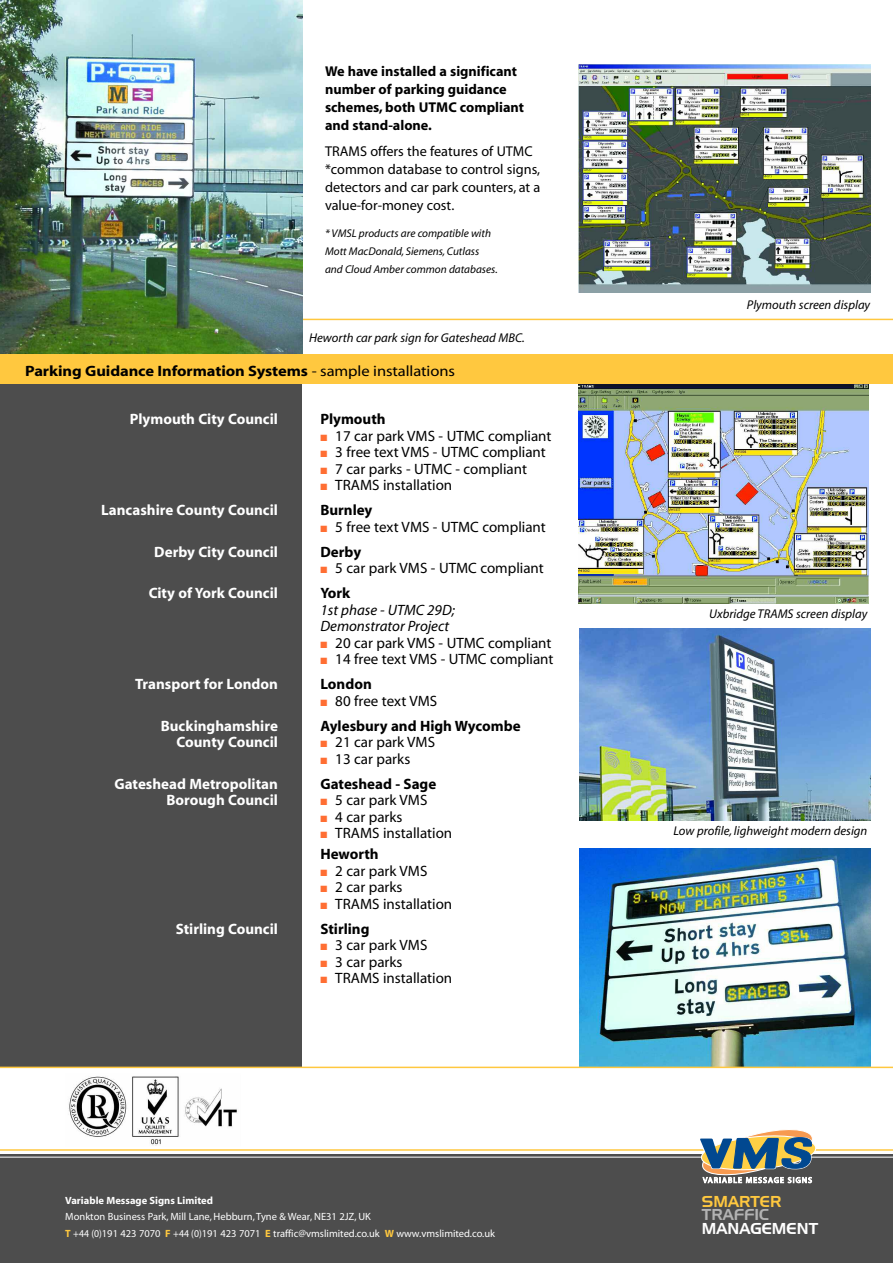
<style>
.page{position:relative;width:893px;height:1263px;background:#fff}
.page>*{position:absolute;margin:0;border:0;box-sizing:border-box;transform-origin:0 0}
.t1{font:15.75px "Slicker";color:#fff}
.t2{font:15.75px "Slicker";color:#ffc83f}
.t3{font:15.75px "Slicker";color:#b3b3b3}
.t4{font:15px/20.7px "Myriad";color:#000}
.t5{font:700 15px "Myriad";color:#fff}
.t6{font:700 15px "Myriad";color:#000}
.t7{font:700 15px "Myriad";color:#000;scale:1.1 1}
.t8{font:italic 15px/16.5px "Myriad";color:#000}
.t9{font:14.25px/18px "Myriad";color:#000}
.t10{font:700 14.25px/18px "Myriad";color:#000}
.t11{font:italic 12.75px "Myriad";color:#000}
.t12{font:italic 11.25px/18px "Myriad";color:#000}
.t13{font:10.5px/16.5px "Myriad";color:#fff}
.t14{font:700 10.5px "Myriad";color:#fff}
.s1{font-weight:400}
.s2{color:#ff6e33}
.s3{font-weight:700}
.s4{font-weight:700;color:#ffc83f}
</style>
<div class="page">
<img style="left:580px;top:849px;width:290px;height:217px">
<div style="left:0;top:376px;width:301px;height:691px;background:#4d4d4d"></div>
<hr style="left:0;top:319px;width:893px;height:1px;background:#ffc83f">
<hr style="left:0;top:1066px;width:893px;height:2px;background:#ffc83f">
<div style="left:0;top:1154px;width:893px;height:109px;background:#4d4d4d"></div>
<hr style="left:0;top:1149px;width:893px;height:2px;background:#ffc83f">
<hr style="left:0;top:1157px;width:893px;height:1px;background:#fff">
<svg style="left:698px;top:1130px;width:120px;height:54px"></svg>
<img style="left:69px;top:1076px;width:168px;height:70px">
<img style="left:0;top:0;width:302px;height:354px">
<img style="left:579px;top:64px;width:291px;height:228px">
<img style="left:580px;top:628px;width:290px;height:192px">
<div style="left:0;top:354px;width:893px;height:30px;background:#ffc83f"></div>
<img style="left:578px;top:384px;width:290px;height:219px">
<p class="t10" style="left:325px;top:63px;width:201px">We have installed a significant number of parking guidance schemes, both UTMC compliant and stand-alone.</p>
<p class="t9" style="left:325px;top:144px;width:217px">TRAMS offers the features of UTMC *common database to control signs, detectors and car park counters, at a value-for-money cost.</p>
<p class="t12" style="left:325px;top:225px;width:174px">* VMSL products are compatible with<br>Mott MacDonald, Siemens, Cutlass and Cloud Amber common databases.</p>
<p class="t11" style="left:309px;top:333px;width:217px">Heworth car park sign for Gateshead MBC.</p>
<p class="t7" style="left:25px;top:365px;width:392px">Parking Guidance Information Systems <span class="s1">- sample installations</span></p>
<p class="t5" style="left:130px;top:414px;width:150px">Plymouth City Council</p>
<p class="t6" style="left:320px;top:414px;width:67px">Plymouth</p>
<p class="t4" style="left:320px;top:427px;width:233px"><span class="s2">■</span> 17 car park VMS - UTMC compliant</p>
<p class="t4" style="left:320px;top:443px;width:227px"><span class="s2">■</span> 3 free text VMS - UTMC compliant</p>
<p class="t4" style="left:320px;top:460px;width:208px"><span class="s2">■</span> 7 car parks - UTMC - compliant</p>
<p class="t4" style="left:320px;top:476px;width:133px"><span class="s2">■</span> TRAMS installation</p>
<p class="t5" style="left:101px;top:505px;width:178px">Lancashire County Council</p>
<p class="t6" style="left:320px;top:505px;width:53px">Burnley</p>
<p class="t4" style="left:320px;top:518px;width:227px"><span class="s2">■</span> 5 free text VMS - UTMC compliant</p>
<p class="t5" style="left:154px;top:546px;width:125px">Derby City Council</p>
<p class="t6" style="left:320px;top:546px;width:42px">Derby</p>
<p class="t4" style="left:320px;top:559px;width:225px"><span class="s2">■</span> 5 car park VMS - UTMC compliant</p>
<p class="t5" style="left:149px;top:588px;width:131px">City of York Council</p>
<p class="t6" style="left:320px;top:588px;width:31px">York</p>
<p class="t8" style="left:320px;top:603px;width:136px">1st phase - UTMC 29D;<br>Demonstrator Project</p>
<p class="t4" style="left:320px;top:634px;width:233px"><span class="s2">■</span> 20 car park VMS - UTMC compliant</p>
<p class="t4" style="left:320px;top:650px;width:235px"><span class="s2">■</span> 14 free text VMS - UTMC compliant</p>
<p class="t5" style="left:135px;top:679px;width:144px">Transport for London</p>
<p class="t6" style="left:320px;top:679px;width:53px">London</p>
<p class="t4" style="left:320px;top:692px;width:118px"><span class="s2">■</span> 80 free text VMS</p>
<p class="t5" style="left:161px;top:720px;width:119px">Buckinghamshire</p>
<p class="t6" style="left:320px;top:720px;width:202px">Aylesbury and High Wycombe</p>
<p class="t5" style="left:177px;top:737px;width:103px">County Council</p>
<p class="t4" style="left:320px;top:733px;width:116px"><span class="s2">■</span> 21 car park VMS</p>
<p class="t4" style="left:320px;top:750px;width:91px"><span class="s2">■</span> 13 car parks</p>
<p class="t5" style="left:114px;top:778px;width:165px">Gateshead Metropolitan</p>
<p class="t6" style="left:320px;top:778px;width:117px">Gateshead - Sage</p>
<p class="t5" style="left:166px;top:795px;width:113px">Borough Council</p>
<p class="t4" style="left:320px;top:791px;width:108px"><span class="s2">■</span> 5 car park VMS</p>
<p class="t4" style="left:320px;top:808px;width:84px"><span class="s2">■</span> 4 car parks</p>
<p class="t4" style="left:320px;top:824px;width:133px"><span class="s2">■</span> TRAMS installation<br><span class="s3">Heworth</span></p>
<p class="t4" style="left:320px;top:861px;width:108px"><span class="s2">■</span> 2 car park VMS</p>
<p class="t4" style="left:320px;top:878px;width:84px"><span class="s2">■</span> 2 car parks</p>
<p class="t4" style="left:320px;top:894px;width:133px"><span class="s2">■</span> TRAMS installation</p>
<p class="t5" style="left:176px;top:923px;width:104px">Stirling Council</p>
<p class="t6" style="left:320px;top:923px;width:51px">Stirling</p>
<p class="t4" style="left:320px;top:936px;width:108px"><span class="s2">■</span> 3 car park VMS</p>
<p class="t4" style="left:320px;top:952px;width:84px"><span class="s2">■</span> 3 car parks</p>
<p class="t4" style="left:320px;top:969px;width:133px"><span class="s2">■</span> TRAMS installation</p>
<p class="t14" style="left:65px;top:1196px;width:149px">Variable Message Signs Limited</p>
<p class="t13" style="left:65px;top:1209px;width:431px">Monkton Business Park, Mill Lane, Hebburn, Tyne &amp; Wear, NE31 2JZ, UK<br><span class="s4">T</span> +44 (0)191 423 7070 <span class="s4">F</span> +44 (0)191 423 7071 <span class="s4">E</span> traffic@vmslimited.co.uk <span class="s4">W</span> www.vmslimited.co.uk</p>
<p class="t11" style="left:747px;top:300px;width:125px">Plymouth screen display</p>
<p class="t11" style="left:709px;top:609px;width:160px">Uxbridge TRAMS screen display</p>
<p class="t11" style="left:673px;top:826px;width:196px">Low profile, lighweight modern design</p>
<p class="t2" style="left:702px;top:1192px;width:81px">SMARTER</p>
<p class="t3" style="left:702px;top:1206px;width:69px">TRAFFIC</p>
<p class="t1" style="left:702px;top:1219px;width:118px">MANAGEMENT</p>
</div>
